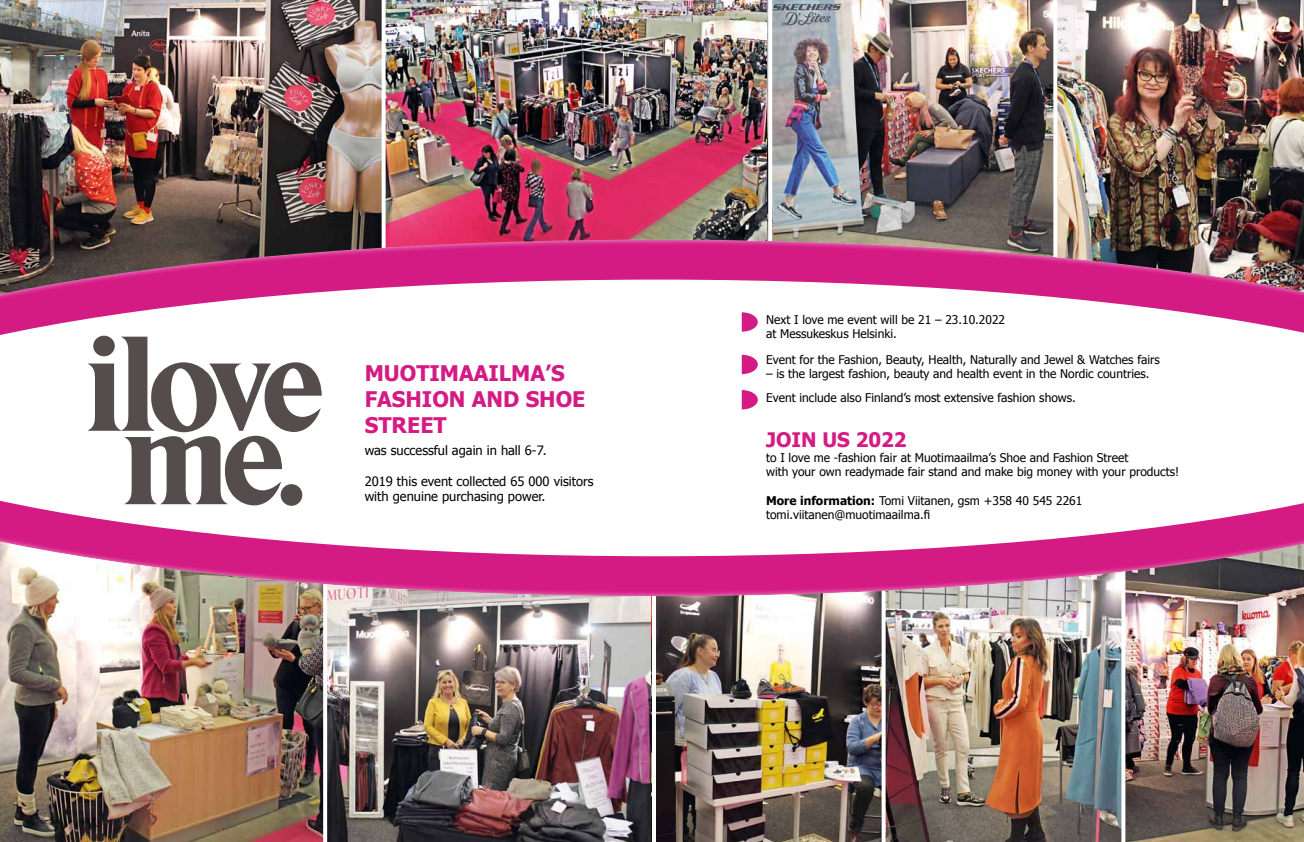
<style>
.page{position:relative;width:1304px;height:842px;background:#fff}
.page>*{position:absolute;margin:0;border:0;box-sizing:border-box;transform-origin:0 0}
.t1{font:700 21.5px/25.8px "Tahoma";color:#d41b84}
.t2{font:700 20px "Tahoma";color:#d41b84}
.t3{font:12.9px/15.5px "Tahoma";color:#000}
.t4{font:12px/14.4px "Tahoma";color:#000}
.s1{font-weight:700}
</style>
<div class="page">
<img style="left:886px;top:596px;width:235px;height:246px">
<img style="left:0;top:596px;width:323px;height:246px">
<img style="left:327px;top:596px;width:325px;height:246px">
<img style="left:1125px;top:596px;width:179px;height:246px">
<img style="left:656px;top:596px;width:226px;height:246px">
<svg style="left:323px;top:596px;width:1px;height:246px"></svg>
<svg style="left:885px;top:596px;width:1px;height:246px"></svg>
<svg style="left:1121px;top:596px;width:1px;height:246px"></svg>
<img style="left:1057px;top:0;width:247px;height:239px">
<img style="left:386px;top:0;width:381px;height:239px">
<img style="left:767px;top:0;width:286px;height:239px">
<img style="left:0;top:0;width:382px;height:239px">
<svg style="left:385px;top:0;width:1px;height:239px"></svg>
<svg style="left:768px;top:0;width:4px;height:239px"></svg>
<svg style="left:1053px;top:0;width:1px;height:239px"></svg>
<div style="left:0;top:239px;width:1304px;height:357px;background:#fff;opacity:.75"></div>
<svg style="left:742px;top:312px;width:16px;height:20px"></svg>
<svg style="left:742px;top:355px;width:16px;height:19px"></svg>
<svg style="left:742px;top:390px;width:16px;height:19px"></svg>
<svg style="left:88px;top:336px;width:234px;height:169px"></svg>
<div style="left:281px;top:484px;width:21px;height:22px;background:#544d4c;border-radius:50%"></div>
<h1 class="t1" style="left:365px;top:360px;width:222px">MUOTIMAAILMA’S<br>FASHION AND SHOE<br>STREET</h1>
<p class="t3" style="left:365px;top:442px;width:183px">was successful again in hall 6-7.</p>
<p class="t3" style="left:365px;top:473px;width:230px">2019 this event collected 65 000 visitors with genuine purchasing power.</p>
<p class="t4" style="left:766px;top:312px;width:241px">Next I love me event will be 21 – 23.10.2022 at Messukeskus Helsinki.</p>
<p class="t4" style="left:766px;top:352px;width:395px">Event for the Fashion, Beauty, Health, Naturally and Jewel &amp; Watches fairs</p>
<p class="t4" style="left:766px;top:361px;width:385px;line-height:24.4px">– is the largest fashion, beauty and health event in the Nordic countries.<br>Event include also Finland’s most extensive fashion shows.</p>
<h2 class="t2" style="left:766px;top:427px;width:142px">JOIN US 2022</h2>
<p class="t4" style="left:766px;top:450px;width:414px">to I love me -fashion fair at Muotimaailma’s Shoe and Fashion Street<br>with your own readymade fair stand and make big money with your products!</p>
<p class="t4" style="left:766px;top:493px;width:318px"><span class="s1">MORE INFORMATION:</span> Tomi Viitanen, gsm +358 40 545 2261 tomi.viitanen@muotimaailma.fi</p>
</div>
